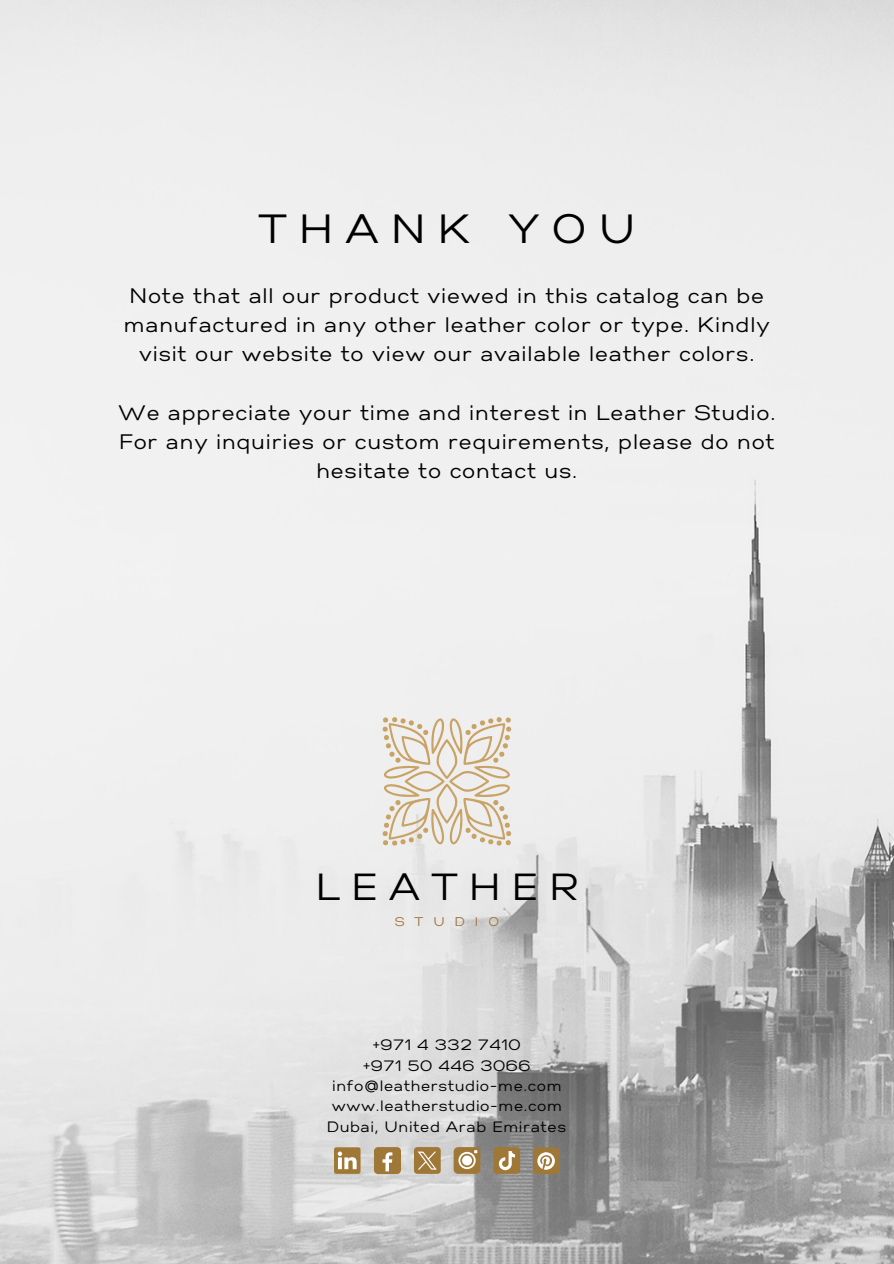
<style>
.page{position:relative;width:894px;height:1264px;background:#fff}
.page>*{position:absolute;margin:0;border:0;box-sizing:border-box;transform-origin:0 0}
.t1{font:40.8px "Gabriel Sans";letter-spacing:.3em;color:#000}
.t2{font:37.8px "Gabriel Sans";letter-spacing:.3em;color:#000}
.t3{font:21px/29.2px "Gabriel Sans";letter-spacing:.04em;color:#000;text-align:center}
.t4{font:15px/20.2px "Gabriel Sans";letter-spacing:.04em;color:#000;text-align:center}
.t5{font:12.6px "Gabriel Sans";letter-spacing:.8em;color:#9f7736}
</style>
<div class="page">
<img style="left:0;top:0;width:893px;height:1263px">
<svg style="left:382px;top:717px;width:129px;height:128px"></svg>
<svg style="left:334px;top:1147px;width:26px;height:26px"></svg>
<div style="left:374px;top:1147px;width:27px;height:27px;background:#9f7736;border-radius:4px"></div>
<svg style="left:382px;top:1152px;width:10px;height:19px"></svg>
<div style="left:414px;top:1147px;width:26px;height:26px;background:#9f7736;border-radius:3px"></div>
<svg style="left:453px;top:1147px;width:27px;height:26px"></svg>
<div style="left:493px;top:1147px;width:27px;height:26px;background:#9f7736;border-radius:3px"></div>
<svg style="left:498px;top:1151px;width:17px;height:20px"></svg>
<div style="left:533px;top:1147px;width:26px;height:27px;background:#9f7736;border-radius:4px"></div>
<svg style="left:537px;top:1152px;width:17px;height:17px"></svg>
<svg style="left:417px;top:1151px;width:19px;height:18px"></svg>
<p class="t1" style="left:258px;top:211px;width:378px">THANK YOU</p>
<p class="t3" style="left:124px;top:282px;width:647px">Note that all our product viewed in this catalog can be manufactured in any other leather color or type. Kindly visit our website to view our available leather colors.</p>
<h1 class="t3" style="left:118px;top:399px;width:658px">We appreciate your time and interest in Leather Studio.<br>For any inquiries or custom requirements, please do not hesitate to contact us.</h1>
<h1 class="t2" style="left:315px;top:870px;width:264px">LEATHER</h1>
<h2 class="t5" style="left:394px;top:916px;width:106px">STUDIO</h2>
<h2 class="t4" style="left:327px;top:1035px;width:240px">+971 4 332 7410<br>+971 50 446 3066 info@leatherstudio-me.com www.leatherstudio-me.com<br>Dubai, United Arab Emirates</h2>
</div>
